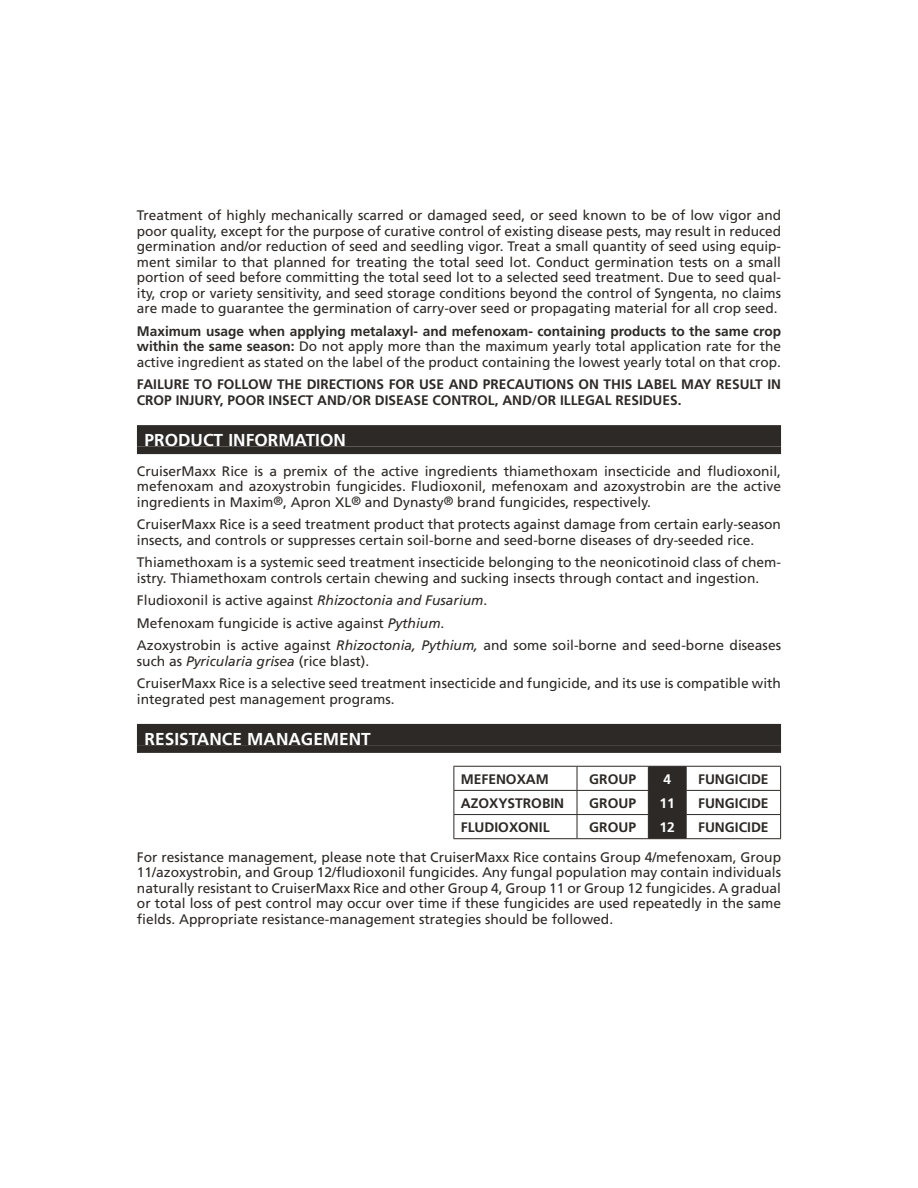
<style>
.page{position:relative;width:918px;height:1188px;background:#fff}
.page>*{position:absolute;margin:0;border:0;box-sizing:border-box;transform-origin:0 0}
.t1{font:700 17.25px "Frutiger LT Std";color:#fff}
.t2{font:13.8px/15.5px "Frutiger LT Std";color:#2d2926;text-align:justify}
.t3{font:700 13.8px/15.5px "Frutiger LT Std";color:#2d2926}
.t4{font:700 13.8px "Frutiger LT Std";color:#fff}
.s1{font-weight:700}
.s2{font-style:italic}
</style>
<div class="page">
<div style="left:137px;top:425px;width:644px;height:21px;background:#2d2926"></div>
<div style="left:137px;top:446px;width:644px;height:8px;background:#2d2926"></div>
<div style="left:137px;top:724px;width:644px;height:21px;background:#2d2926"></div>
<div style="left:137px;top:745px;width:644px;height:8px;background:#2d2926"></div>
<hr style="left:453px;top:766px;width:124px;height:1px;background:#2d2926">
<hr style="left:577px;top:766px;width:71px;height:1px;background:#2d2926">
<hr style="left:686px;top:766px;width:95px;height:1px;background:#2d2926">
<hr style="left:453px;top:790px;width:124px;height:1px;background:#2d2926">
<hr style="left:577px;top:790px;width:71px;height:1px;background:#2d2926">
<hr style="left:686px;top:790px;width:95px;height:1px;background:#2d2926">
<hr style="left:453px;top:814px;width:124px;height:1px;background:#2d2926">
<svg style="left:453px;top:767px;width:1px;height:71px"></svg>
<hr style="left:577px;top:814px;width:71px;height:1px;background:#2d2926">
<svg style="left:577px;top:767px;width:1px;height:71px"></svg>
<hr style="left:686px;top:814px;width:95px;height:1px;background:#2d2926">
<div style="left:648px;top:766px;width:39px;height:72px;background:#2d2926"></div>
<svg style="left:780px;top:767px;width:1px;height:71px"></svg>
<hr style="left:453px;top:838px;width:328px;height:1px;background:#2d2926">
<p class="t2" style="left:137px;top:208px;width:646px">Treatment of highly mechanically scarred or damaged seed, or seed known to be of low vigor and poor quality, except for the purpose of curative control of existing disease pests, may result in reduced germination and/or reduction of seed and seedling vigor. Treat a small quantity of seed using equip&shy;ment similar to that planned for treating the total seed lot. Conduct germination tests on a small portion of seed before committing the total seed lot to a selected seed treatment. Due to seed qual&shy;ity, crop or variety sensitivity, and seed storage conditions beyond the control of Syngenta, no claims are made to guarantee the germination of carry-over seed or propagating material for all crop seed.</p>
<p class="t2" style="left:137px;top:324px;width:646px"><span class="s1">Maximum usage when applying metalaxyl- and mefenoxam- containing products to the same crop within the same season:</span> Do not apply more than the maximum yearly total application rate for the active ingredient as stated on the label of the product containing the lowest yearly total on that crop.</p>
<p class="t3" style="left:137px;top:378px;width:646px">FAILURE TO FOLLOW THE DIRECTIONS FOR USE AND PRECAUTIONS ON THIS LABEL MAY RESULT IN<br>CROP INJURY, POOR INSECT AND/OR DISEASE CONTROL, AND/OR ILLEGAL RESIDUES.</p>
<p class="t1" style="left:145px;top:432px;width:203px">PRODUCT INFORMATION</p>
<p class="t2" style="left:137px;top:464px;width:646px">CruiserMaxx Rice is a premix of the active ingredients thiamethoxam insecticide and fludioxonil, mefenoxam and azoxystrobin fungicides. Fludioxonil, mefenoxam and azoxystrobin are the active ingredients in Maxim<sup>®</sup>, Apron XL<sup>®</sup> and Dynasty<sup>®</sup> brand fungicides, respectively.</p>
<p class="t2" style="left:137px;top:517px;width:646px">CruiserMaxx Rice is a seed treatment product that protects against damage from certain early-season insects, and controls or suppresses certain soil-borne and seed-borne diseases of dry-seeded rice.</p>
<p class="t2" style="left:137px;top:555px;width:646px">Thiamethoxam is a systemic seed treatment insecticide belonging to the neonicotinoid class of chem&shy;istry. Thiamethoxam controls certain chewing and sucking insects through contact and ingestion.</p>
<p class="t2" style="left:137px;top:590px;width:646px;line-height:22.5px;text-align:left">Fludioxonil is active against <span class="s2">Rhizoctonia and Fusarium</span>.<br>Mefenoxam fungicide is active against <span class="s2">Pythium</span>.<br>Azoxystrobin is active against <span class="s2">Rhizoctonia, Pythium,</span> and some soil-borne and seed-borne diseases</p>
<p class="t2" style="left:137px;top:650px;width:646px;line-height:22.5px">such as <span class="s2">Pyricularia grisea</span> (rice blast).<br>CruiserMaxx Rice is a selective seed treatment insecticide and fungicide, and its use is compatible with</p>
<p class="t2" style="left:137px;top:692px;width:259px">integrated pest management programs.</p>
<p class="t1" style="left:145px;top:731px;width:228px">RESISTANCE MANAGEMENT</p>
<p class="t3" style="left:461px;top:772px;width:90px">MEFENOXAM</p>
<p class="t3" style="left:589px;top:772px;width:48px">GROUP</p>
<p class="t4" style="left:663px;top:772px;width:9px">4</p>
<p class="t3" style="left:698px;top:772px;width:72px">FUNGICIDE</p>
<p class="t3" style="left:461px;top:796px;width:105px">AZOXYSTROBIN</p>
<p class="t3" style="left:589px;top:796px;width:48px">GROUP</p>
<p class="t4" style="left:660px;top:796px;width:17px">11</p>
<p class="t3" style="left:698px;top:796px;width:72px">FUNGICIDE</p>
<p class="t3" style="left:461px;top:820px;width:90px">FLUDIOXONIL</p>
<p class="t3" style="left:589px;top:820px;width:48px">GROUP</p>
<p class="t4" style="left:660px;top:820px;width:17px">12</p>
<p class="t3" style="left:698px;top:820px;width:72px">FUNGICIDE</p>
<p class="t2" style="left:137px;top:850px;width:646px">For resistance management, please note that CruiserMaxx Rice contains Group 4/mefenoxam, Group 11/azoxystrobin, and Group 12/fludioxonil fungicides. Any fungal population may contain individuals naturally resistant to CruiserMaxx Rice and other Group 4, Group 11 or Group 12 fungicides. A gradual or total loss of pest control may occur over time if these fungicides are used repeatedly in the same fields. Appropriate resistance-management strategies should be followed.</p>
</div>
